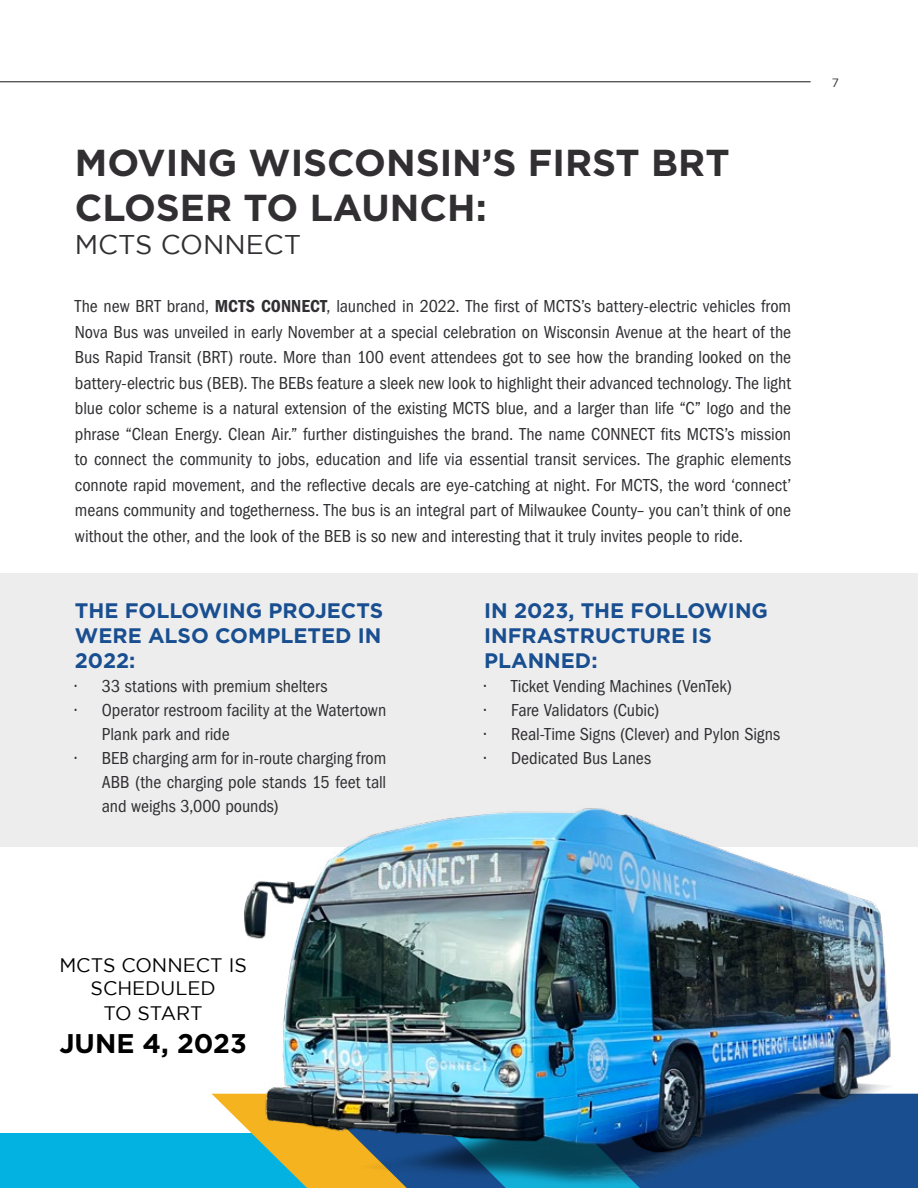
<style>
.page{position:relative;width:918px;height:1188px;background:#fff}
.page>*{position:absolute;margin:0;border:0;box-sizing:border-box;transform-origin:0 0}
.t1{font:700 37.5px/45px "Gotham";color:#312f32}
.t2{font:27px "Gotham";color:#312f32}
.t3{font:700 27px "Gotham";color:#000}
.t4{font:700 21px/25.2px "Gotham";color:#194f90;text-align:justify}
.t5{font:19.5px/23.4px "Gotham";color:#000;text-align:center}
.t6{font:condensed 18px/25.5px "Franklin Gothic LT Pro";color:#312f32;text-align:justify}
.t7{font:12px "Gotham";color:#312f32}
.s1{font-family:"Franklin Gothic LT Pro Cn Dm";font-stretch:normal}
</style>
<div class="page">
<div style="left:0;top:573px;width:918px;height:273px;background:#ededee"></div>
<div style="left:0;top:1133px;width:371px;height:55px;background:#04b2e2"></div>
<hr style="left:0;top:81px;width:811px;height:1px;background:#312f32">
<svg style="left:212px;top:1094px;width:19px;height:19px"></svg>
<img style="left:231px;top:808px;width:677px;height:380px">
<h1 class="t1" style="left:75px;top:139px;width:656px">MOVING WISCONSIN’S FIRST BRT<br>CLOSER TO LAUNCH:</h1>
<h2 class="t2" style="left:75px;top:229px;width:228px">MCTS CONNECT</h2>
<p class="t6" style="left:75px;top:294px;width:718px">The new BRT brand, <span class="s1">MCTS CONNECT</span>, launched in 2022. The first of MCTS’s battery-electric vehicles from Nova Bus was unveiled in early November at a special celebration on Wisconsin Avenue at the heart of the Bus Rapid Transit (BRT) route. More than 100 event attendees got to see how the branding looked on the battery-electric bus (BEB). The BEBs feature a sleek new look to highlight their advanced technology. The light blue color scheme is a natural extension of the existing MCTS blue, and a larger than life “C” logo and the phrase “Clean Energy. Clean Air.” further distinguishes the brand. The name CONNECT fits MCTS’s mission to connect the community to jobs, education and life via essential transit services. The graphic elements connote rapid movement, and the reflective decals are eye-catching at night. For MCTS, the word ‘connect’ means community and togetherness. The bus is an integral part of Milwaukee County– you can’t think of one without the other, and the look of the BEB is so new and interesting that it truly invites people to ride.</p>
<p class="t4" style="left:75px;top:597px;width:310px">THE FOLLOWING PROJECTS WERE ALSO COMPLETED IN 2022:</p>
<p class="t6" style="left:75px;top:674px;width:254px">• 33 stations with premium shelters</p>
<p class="t6" style="left:102px;top:699px;width:286px;line-height:24px;text-indent:-27px">• Operator restroom facility at the Watertown<br>Plank park and ride</p>
<p class="t6" style="left:102px;top:747px;width:286px;line-height:24px;text-indent:-27px">• BEB charging arm for in-route charging from ABB (the charging pole stands 15 feet tall and weighs 3,000 pounds)</p>
<p class="t4" style="left:484px;top:597px;width:285px;text-align:left">IN 2023, THE FOLLOWING<br>INFRASTRUCTURE IS<br>PLANNED:</p>
<p class="t6" style="left:484px;top:674px;width:249px">• Ticket Vending Machines (VenTek)</p>
<p class="t6" style="left:484px;top:698px;width:177px">• Fare Validators (Cubic)</p>
<p class="t6" style="left:484px;top:722px;width:298px">• Real-Time Signs (Clever) and Pylon Signs</p>
<p class="t6" style="left:484px;top:746px;width:169px">• Dedicated Bus Lanes</p>
<p class="t7" style="left:832px;top:76px;width:9px">7</p>
<p class="t5" style="left:59px;top:953px;width:189px">MCTS CONNECT IS<br>SCHEDULED</p>
<p class="t5" style="left:104px;top:1001px;width:101px">TO START</p>
<h2 class="t3" style="left:59px;top:1028px;width:189px">JUNE 4, 2023</h2>
</div>
